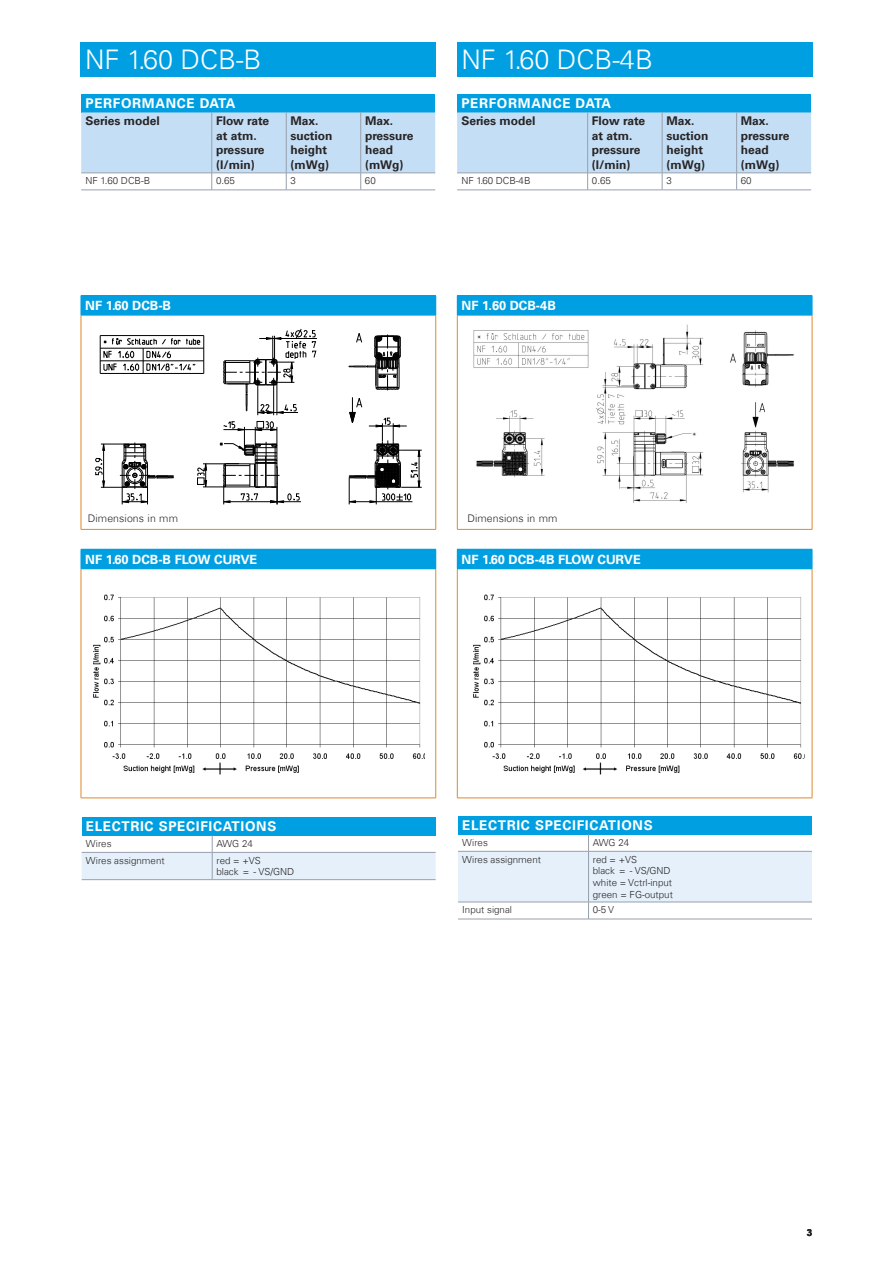
<style>
.page{position:relative;width:893px;height:1263px;background:#fff}
.page>*{position:absolute;margin:0;border:0;box-sizing:border-box;transform-origin:0 0}
.KNF_PRODUCT_CODE_whi{font:300 27px "Univers Com 45";color:#fff}
.Titel_Headline_Tabel{font:700 13.5px "Univers Com 65";letter-spacing:.05em;color:#fff}
.KNF_TABLE_TITLE_whit{font:700 12.75px "Univers Com 65";color:#fff}
.Titel_Kopfzeile_Tabe{font:700 12px/14.4px "Univers Com 65";color:#272425}
.KNF_FOOTER_Tabelle{font:300 10.5px "Univers Com 45";letter-spacing:.01em;color:#272425}
.Titel_Fließtext_Tabe{font:300 9.75px "Univers Com 45";color:#272425}
.t1{font:700 9.75px "Arial";color:#272425}
</style>
<div class="page">
<div style="left:457px;top:43px;width:355px;height:34px;background:#009fe1"></div>
<div style="left:81px;top:43px;width:355px;height:34px;background:#009fe1"></div>
<svg style="left:99px;top:335px;width:289px;height:170px"></svg>
<hr style="left:100px;top:335px;width:104px;height:1px;background:#000">
<hr style="left:100px;top:336px;width:1px;height:37px;background:#000">
<hr style="left:100px;top:348px;width:104px;height:1px;background:#000">
<hr style="left:100px;top:361px;width:104px;height:1px;background:#000">
<hr style="left:100px;top:373px;width:104px;height:1px;background:#000">
<svg style="left:104px;top:338px;width:96px;height:35px"></svg>
<hr style="left:203px;top:336px;width:1px;height:37px;background:#000">
<svg style="left:95px;top:442px;width:79px;height:62px"></svg>
<hr style="left:224px;top:501px;width:77px;height:1px;background:#000">
<svg style="left:198px;top:421px;width:101px;height:83px"></svg>
<hr style="left:223px;top:429px;width:54px;height:1px;background:#000">
<svg style="left:348px;top:396px;width:74px;height:108px"></svg>
<hr style="left:419px;top:450px;width:1px;height:37px;background:#000">
<hr style="left:369px;top:426px;width:38px;height:1px;background:#000">
<svg style="left:223px;top:329px;width:93px;height:86px"></svg>
<hr style="left:259px;top:338px;width:58px;height:1px;background:#000">
<svg style="left:349px;top:333px;width:52px;height:57px"></svg>
<div style="left:81px;top:296px;width:355px;height:19px;background:#009fe1"></div>
<hr style="left:81px;top:315px;width:1px;height:214px;background:#de8a2e">
<hr style="left:435px;top:315px;width:1px;height:214px;background:#de8a2e">
<hr style="left:81px;top:529px;width:355px;height:1px;background:#de8a2e">
<hr style="left:81px;top:295px;width:355px;height:1px;background:#009fe1">
<hr style="left:81px;top:315px;width:355px;height:1px;background:#009fe1">
<div style="left:81px;top:549px;width:355px;height:20px;background:#009fe1"></div>
<hr style="left:81px;top:569px;width:1px;height:229px;background:#de8a2e">
<hr style="left:435px;top:569px;width:1px;height:229px;background:#de8a2e">
<hr style="left:81px;top:798px;width:355px;height:1px;background:#de8a2e">
<div style="left:81px;top:94px;width:354px;height:18px;background:#009fe1"></div>
<hr style="left:81px;top:190px;width:131px;height:1px;background:#97a0ad">
<hr style="left:286px;top:190px;width:75px;height:1px;background:#97a0ad">
<hr style="left:361px;top:190px;width:74px;height:1px;background:#97a0ad">
<svg style="left:81px;top:112px;width:354px;height:78px"></svg>
<hr style="left:212px;top:190px;width:74px;height:1px;background:#97a0ad">
<div style="left:457px;top:296px;width:355px;height:19px;background:#009fe1"></div>
<hr style="left:457px;top:315px;width:1px;height:214px;background:#de8a2e">
<hr style="left:812px;top:315px;width:1px;height:214px;background:#de8a2e">
<hr style="left:457px;top:529px;width:355px;height:1px;background:#de8a2e">
<hr style="left:457px;top:295px;width:355px;height:1px;background:#009fe1">
<svg style="left:812px;top:296px;width:1px;height:19px"></svg>
<hr style="left:457px;top:315px;width:355px;height:1px;background:#009fe1">
<div style="left:457px;top:549px;width:355px;height:20px;background:#009fe1"></div>
<hr style="left:457px;top:569px;width:1px;height:229px;background:#de8a2e">
<hr style="left:812px;top:569px;width:1px;height:229px;background:#de8a2e">
<hr style="left:457px;top:798px;width:355px;height:1px;background:#de8a2e">
<svg style="left:812px;top:549px;width:1px;height:20px"></svg>
<div style="left:457px;top:94px;width:354px;height:18px;background:#009fe1"></div>
<svg style="left:457px;top:112px;width:354px;height:78px"></svg>
<hr style="left:587px;top:112px;width:1px;height:61px;background:#97a0ad">
<hr style="left:457px;top:173px;width:131px;height:1px;background:#97a0ad">
<hr style="left:588px;top:173px;width:74px;height:1px;background:#97a0ad">
<hr style="left:662px;top:173px;width:75px;height:1px;background:#97a0ad">
<hr style="left:457px;top:190px;width:131px;height:1px;background:#97a0ad">
<hr style="left:588px;top:190px;width:74px;height:1px;background:#97a0ad">
<hr style="left:662px;top:190px;width:75px;height:1px;background:#97a0ad">
<hr style="left:737px;top:190px;width:74px;height:1px;background:#97a0ad">
<hr style="left:736px;top:112px;width:1px;height:61px;background:#97a0ad">
<hr style="left:737px;top:173px;width:74px;height:1px;background:#97a0ad">
<div style="left:82px;top:817px;width:354px;height:18px;background:#009fe1"></div>
<svg style="left:82px;top:835px;width:354px;height:45px"></svg>
<hr style="left:212px;top:879px;width:224px;height:1px;background:#97a0ad">
<div style="left:458px;top:816px;width:354px;height:18px;background:#009fe1"></div>
<hr style="left:458px;top:919px;width:130px;height:1px;background:#97a0ad">
<svg style="left:458px;top:834px;width:354px;height:85px"></svg>
<hr style="left:588px;top:919px;width:224px;height:1px;background:#97a0ad">
<img style="left:93px;top:594px;width:331px;height:181px">
<img style="left:473px;top:594px;width:332px;height:181px">
<img style="left:473px;top:324px;width:321px;height:179px">
<p class="KNF_PRODUCT_CODE_whi" style="left:85px;top:43px;width:178px">NF 1.60 DCB-B</p>
<p class="KNF_PRODUCT_CODE_whi" style="left:461px;top:43px;width:193px">NF 1.60 DCB-4B</p>
<p class="Titel_Headline_Tabel" style="left:85px;top:95px;width:151px">PERFORMANCE DATA</p>
<p class="Titel_Kopfzeile_Tabe" style="left:85px;top:114px;width:76px">Series model</p>
<p class="Titel_Kopfzeile_Tabe" style="left:216px;top:114px;width:55px">Flow rate at atm. pressure</p>
<p class="Titel_Kopfzeile_Tabe" style="left:216px;top:157px;width:40px">(l/min)</p>
<p class="Titel_Kopfzeile_Tabe" style="left:290px;top:114px;width:43px">Max. suction</p>
<p class="Titel_Kopfzeile_Tabe" style="left:290px;top:143px;width:40px">height (mWg)</p>
<p class="Titel_Kopfzeile_Tabe" style="left:365px;top:114px;width:30px">Max.</p>
<p class="Titel_Kopfzeile_Tabe" style="left:365px;top:128px;width:50px">pressure</p>
<p class="Titel_Kopfzeile_Tabe" style="left:365px;top:143px;width:30px">head</p>
<p class="Titel_Kopfzeile_Tabe" style="left:365px;top:157px;width:40px">(mWg)</p>
<p class="Titel_Headline_Tabel" style="left:461px;top:95px;width:151px">PERFORMANCE DATA</p>
<p class="Titel_Kopfzeile_Tabe" style="left:461px;top:114px;width:76px">Series model</p>
<p class="Titel_Kopfzeile_Tabe" style="left:592px;top:114px;width:55px">Flow rate at atm. pressure</p>
<p class="Titel_Kopfzeile_Tabe" style="left:592px;top:157px;width:40px">(l/min)</p>
<p class="Titel_Kopfzeile_Tabe" style="left:666px;top:114px;width:43px">Max. suction</p>
<p class="Titel_Kopfzeile_Tabe" style="left:666px;top:143px;width:40px">height (mWg)</p>
<p class="Titel_Kopfzeile_Tabe" style="left:741px;top:114px;width:30px">Max.</p>
<p class="Titel_Kopfzeile_Tabe" style="left:741px;top:128px;width:50px">pressure</p>
<p class="Titel_Kopfzeile_Tabe" style="left:741px;top:143px;width:30px">head</p>
<p class="Titel_Kopfzeile_Tabe" style="left:741px;top:157px;width:40px">(mWg)</p>
<p class="Titel_Fließtext_Tabe" style="left:85px;top:175px;width:66px">NF 1.60 DCB-B</p>
<p class="Titel_Fließtext_Tabe" style="left:216px;top:175px;width:20px">0.65</p>
<p class="Titel_Fließtext_Tabe" style="left:290px;top:175px;width:7px">3</p>
<p class="Titel_Fließtext_Tabe" style="left:365px;top:175px;width:12px">60</p>
<p class="Titel_Fließtext_Tabe" style="left:461px;top:175px;width:71px">NF 1.60 DCB-4B</p>
<p class="Titel_Fließtext_Tabe" style="left:592px;top:175px;width:20px">0.65</p>
<p class="Titel_Fließtext_Tabe" style="left:666px;top:175px;width:7px">3</p>
<p class="Titel_Fließtext_Tabe" style="left:741px;top:175px;width:12px">60</p>
<p class="KNF_TABLE_TITLE_whit" style="left:85px;top:298px;width:87px">NF 1.60 DCB-B</p>
<p class="KNF_TABLE_TITLE_whit" style="left:462px;top:298px;width:96px">NF 1.60 DCB-4B</p>
<p class="KNF_FOOTER_Tabelle" style="left:88px;top:512px;width:92px">Dimensions in mm</p>
<p class="KNF_FOOTER_Tabelle" style="left:467px;top:512px;width:92px">Dimensions in mm</p>
<p class="KNF_TABLE_TITLE_whit" style="left:85px;top:551px;width:174px">NF 1.60 DCB-B FLOW CURVE</p>
<p class="KNF_TABLE_TITLE_whit" style="left:462px;top:551px;width:181px">NF 1.60 DCB-4B FLOW CURVE</p>
<p class="Titel_Headline_Tabel" style="left:86px;top:818px;width:192px">ELECTRIC SPECIFICATIONS</p>
<p class="Titel_Fließtext_Tabe" style="left:86px;top:837px;width:27px">Wires</p>
<p class="Titel_Fließtext_Tabe" style="left:216px;top:837px;width:38px">AWG 24</p>
<p class="Titel_Fließtext_Tabe" style="left:86px;top:854px;width:80px">Wires assignment</p>
<p class="Titel_Fließtext_Tabe" style="left:216px;top:854px;width:46px">red = +VS</p>
<p class="Titel_Fließtext_Tabe" style="left:216px;top:866px;width:79px">black = - VS/GND</p>
<p class="Titel_Headline_Tabel" style="left:462px;top:817px;width:192px">ELECTRIC SPECIFICATIONS</p>
<p class="Titel_Fließtext_Tabe" style="left:462px;top:836px;width:27px">Wires</p>
<p class="Titel_Fließtext_Tabe" style="left:593px;top:836px;width:38px">AWG 24</p>
<p class="Titel_Fließtext_Tabe" style="left:462px;top:853px;width:80px">Wires assignment</p>
<p class="Titel_Fließtext_Tabe" style="left:593px;top:853px;width:46px">red = +VS</p>
<p class="Titel_Fließtext_Tabe" style="left:593px;top:865px;width:79px">black = - VS/GND</p>
<p class="Titel_Fließtext_Tabe" style="left:593px;top:877px;width:81px">white = Vctrl-input</p>
<p class="Titel_Fließtext_Tabe" style="left:593px;top:888px;width:82px">green = FG-output</p>
<p class="Titel_Fließtext_Tabe" style="left:462px;top:904px;width:51px">Input signal</p>
<p class="Titel_Fließtext_Tabe" style="left:593px;top:904px;width:23px">0-5 V</p>
<p class="t1" style="left:807px;top:1226px;width:7px">3</p>
</div>
